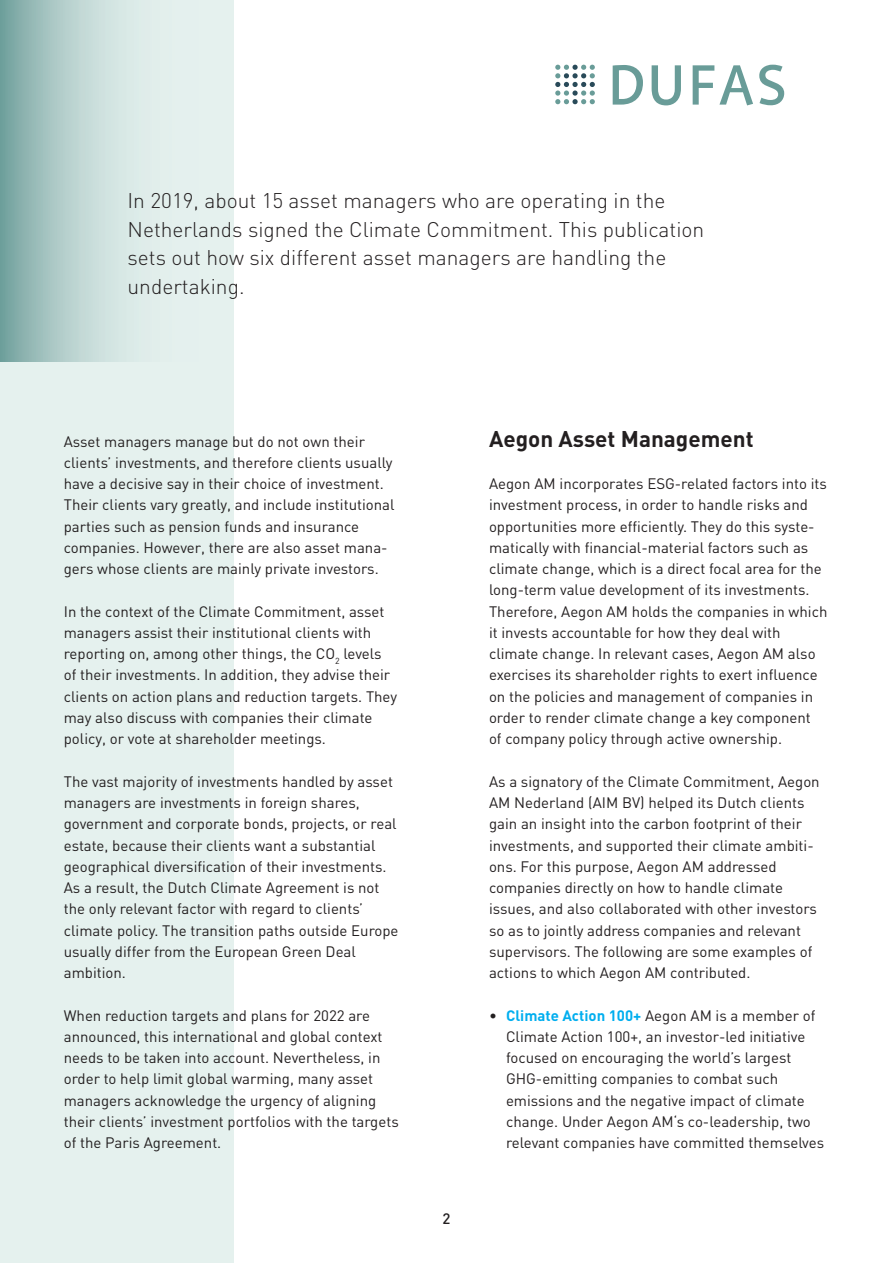
<style>
.page{position:relative;width:893px;height:1263px;background:#fff}
.page>*{position:absolute;margin:0;border:0;box-sizing:border-box;transform-origin:0 0}
.Kopje{font:700 22.5px "DIN";color:#231f20}
.Inleiding{font:300 21px/28.5px "DIN";color:#231f20}
.Platte_tekst{font:15px/21.3px "DIN";color:#231f20}
.Opsomming{font:15px/21.3px "DIN";color:#231f20}
.Platte_tekst-2{font:500 15px "DIN";color:#231f20}
.s1{font-weight:700;color:#00aeef}
</style>
<div class="page">
<div style="left:0;top:0;width:234px;height:1263px;background:#e5f1ee"></div>
<svg style="left:0;top:0;width:130px;height:361px;background:#afcbc8"></svg>
<svg style="left:613px;top:65px;width:171px;height:40px"></svg>
<svg style="left:555px;top:65px;width:40px;height:39px"></svg>
<p class="Inleiding" style="left:128px;top:186px;width:578px">In 2019, about 15 asset managers who are operating in the Netherlands signed the Climate Commitment. This publication sets out how six different asset managers are handling the undertaking.</p>
<p class="Platte_tekst" style="left:64px;top:430px;width:332px">Asset managers manage but do not own their clients’ investments, and therefore clients usually have a decisive say in their choice of investment.<br>Their clients vary greatly, and include institutional parties such as pension funds and insurance companies. However, there are also asset mana&shy;gers whose clients are mainly private investors.</p>
<p class="Platte_tekst" style="left:64px;top:600px;width:335px">In the context of the Climate Commitment, asset managers assist their institutional clients with reporting on, among other things, the CO<sub>2</sub> levels of their investments. In addition, they advise their clients on action plans and reduction targets. They may also discuss with companies their climate policy, or vote at shareholder meetings.</p>
<p class="Platte_tekst" style="left:64px;top:770px;width:336px">The vast majority of investments handled by asset managers are investments in foreign shares, government and corporate bonds, projects, or real estate, because their clients want a substantial geographical diversification of their investments.<br>As a result, the Dutch Climate Agreement is not the only relevant factor with regard to clients’ climate policy. The transition paths outside Europe usually differ from the European Green Deal ambition.</p>
<p class="Platte_tekst" style="left:64px;top:1004px;width:336px">When reduction targets and plans for 2022 are announced, this international and global context needs to be taken into account. Nevertheless, in order to help limit global warming, many asset managers acknowledge the urgency of aligning their clients’ investment portfolios with the targets of the Paris Agreement.</p>
<p class="Platte_tekst-2" style="left:442px;top:1209px;width:9px">2</p>
<p class="Kopje" style="left:489px;top:424px;width:266px">Aegon Asset Management</p>
<p class="Platte_tekst" style="left:489px;top:473px;width:340px">Aegon AM incorporates ESG-related factors into its investment process, in order to handle risks and opportunities more efficiently. They do this syste&shy;matically with financial-material factors such as climate change, which is a direct focal area for the long-term value development of its investments.<br>Therefore, Aegon AM holds the companies in which it invests accountable for how they deal with climate change. In relevant cases, Aegon AM also exercises its shareholder rights to exert influence on the policies and management of companies in order to render climate change a key component<br>of company policy through active ownership.</p>
<p class="Platte_tekst" style="left:489px;top:770px;width:332px">As a signatory of the Climate Commitment, Aegon AM Nederland (AIM BV) helped its Dutch clients gain an insight into the carbon footprint of their investments, and supported their climate ambiti&shy;ons. For this purpose, Aegon AM addressed companies directly on how to handle climate issues, and also collaborated with other investors so as to jointly address companies and relevant supervisors. The following are some examples of actions to which Aegon AM contributed.</p>
<p class="Opsomming" style="left:506px;top:1004px;width:320px;text-indent:-17px">• <span class="s1">Climate Action 100+</span> Aegon AM is a member of Climate Action 100+, an investor-led initiative focused on encouraging the world’s largest GHG-emitting companies to combat such emissions and the negative impact of climate change. Under Aegon AM‘s co-leadership, two relevant companies have committed themselves</p>
</div>
